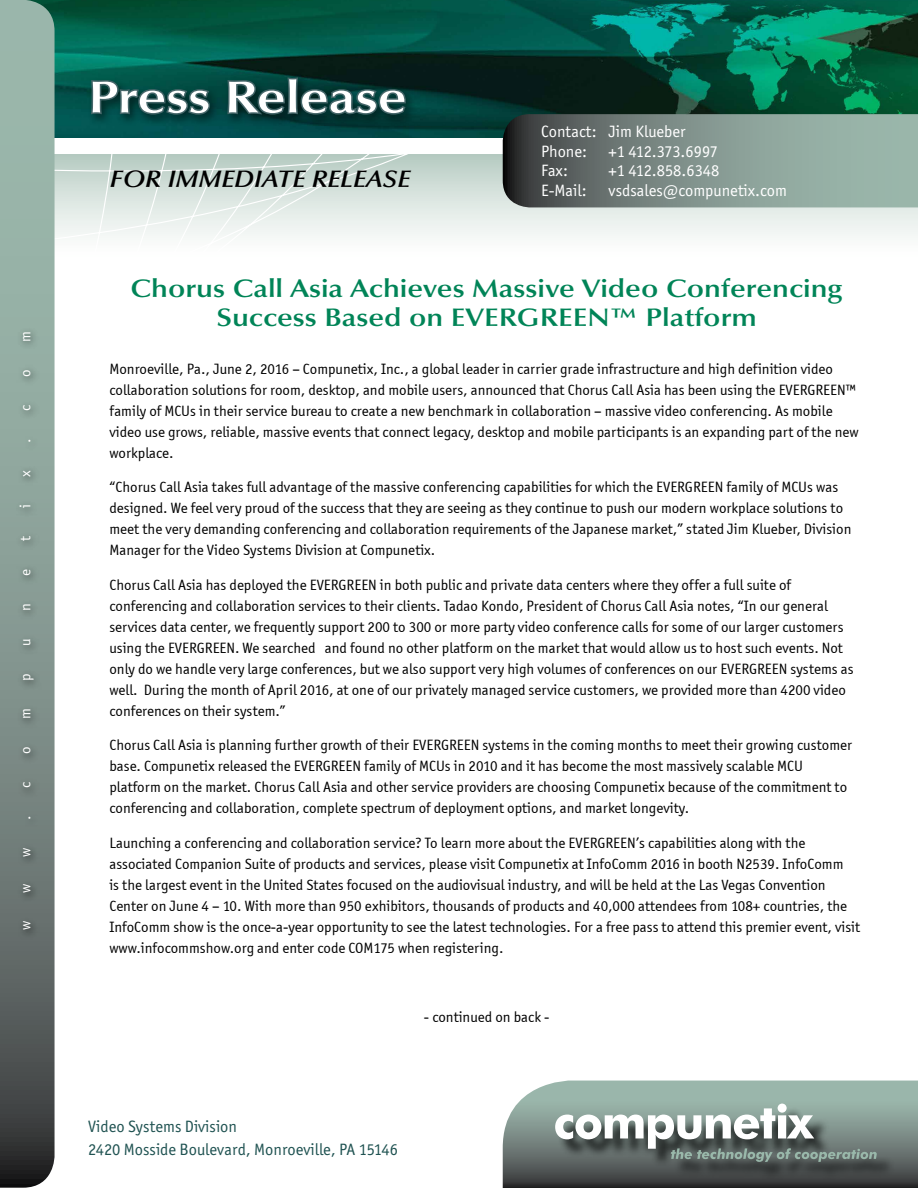
<style>
.page{position:relative;width:918px;height:1188px;background:#fff}
.page>*{position:absolute;margin:0;border:0;box-sizing:border-box;transform-origin:0 0}
.t1{font:600 45px "Optima";color:#fff;scale:1.2 1}
.t2{font:600 25.5px/28.5px "Optima";color:#008457;text-align:center;scale:1.15 1}
.t3{font:italic 600 24px "Optima";color:#000;scale:1.1 1}
.t4{font:16.5px/19.5px "Officina San ITC";color:#fff}
.t5{font:16.5px/22.5px "Officina San ITC";color:#205352}
.t6{font:16.5px "Officina San ITC";letter-spacing:-.025em;color:#fff}
.t7{font:15px/21px "Officina Sans ITCTT Book";color:#000}
.t8{font:15px "Officina Sans ITCTT Book";color:#fff}
</style>
<div class="page">
<svg style="left:641px;top:207px;width:277px;height:29px"></svg>
<svg style="left:55px;top:154px;width:586px;height:82px"></svg>
<img style="left:55px;top:0;width:863px;height:138px">
<svg style="left:503px;top:114px;width:415px;height:93px;background:#7a8b85"></svg>
<svg style="left:0;top:0;width:55px;height:1188px;background:#7b8d86"></svg>
<div style="left:88px;top:74px;width:330px;height:53px;background:#000;opacity:.5"></div>
<svg style="left:89px;top:78px;width:123px;height:39px;background:#194f4c"></svg>
<svg style="left:226px;top:76px;width:182px;height:41px;background:#1a4442"></svg>
<div style="left:14px;top:326px;width:28px;height:614px;background:#000;opacity:.75"></div>
<svg style="left:503px;top:1081px;width:415px;height:107px;background:#7f908a"></svg>
<div style="left:558px;top:1106px;width:337px;height:74px;background:#000;opacity:.75"></div>
<svg style="left:555px;top:1104px;width:322px;height:58px"></svg>
<p class="t8" style="left:17px;top:342px;width:12px;rotate:-90deg">m</p>
<p class="t8" style="left:17px;top:377px;width:9px;rotate:-90deg">o</p>
<p class="t8" style="left:17px;top:411px;width:8px;rotate:-90deg">c</p>
<p class="t8" style="left:17px;top:443px;width:6px;rotate:-90deg">.</p>
<p class="t8" style="left:17px;top:477px;width:8px;rotate:-90deg">x</p>
<p class="t8" style="left:17px;top:508px;width:5px;rotate:-90deg">i</p>
<p class="t8" style="left:17px;top:541px;width:7px;rotate:-90deg">t</p>
<p class="t8" style="left:17px;top:576px;width:8px;rotate:-90deg">e</p>
<p class="t8" style="left:17px;top:611px;width:9px;rotate:-90deg">n</p>
<p class="t8" style="left:17px;top:646px;width:9px;rotate:-90deg">u</p>
<p class="t8" style="left:17px;top:681px;width:9px;rotate:-90deg">p</p>
<p class="t8" style="left:17px;top:719px;width:12px;rotate:-90deg">m</p>
<p class="t8" style="left:17px;top:754px;width:9px;rotate:-90deg">o</p>
<p class="t8" style="left:17px;top:788px;width:8px;rotate:-90deg">c</p>
<p class="t8" style="left:17px;top:820px;width:6px;rotate:-90deg">.</p>
<p class="t8" style="left:17px;top:857px;width:11px;rotate:-90deg">w</p>
<p class="t8" style="left:17px;top:893px;width:11px;rotate:-90deg">w</p>
<p class="t8" style="left:17px;top:930px;width:11px;rotate:-90deg">w</p>
<h1 class="t1" style="left:88px;top:71px;width:267px">Press Release</h1>
<h3 class="t3" style="left:110px;top:165px;width:274px">FOR IMMEDIATE RELEASE</h3>
<p class="t4" style="left:541px;top:122px;width:146px">Contact: Jim Klueber<br>Phone:</p>
<p class="t6" style="left:609px;top:142px;width:111px">+1 412.373.6997</p>
<p class="t4" style="left:541px;top:161px;width:28px">Fax:</p>
<p class="t4" style="left:609px;top:161px;width:112px">+1 412.858.6348</p>
<p class="t4" style="left:541px;top:180px;width:47px">E-Mail:</p>
<p class="t4" style="left:609px;top:180px;width:180px">vsdsales@compunetix.com</p>
<h2 class="t2" style="left:131px;top:275px;width:621px">Chorus Call Asia Achieves Massive Video Conferencing<br>Success Based on EVERGREEN™ Platform</h2>
<p class="t7" style="left:109px;top:358px;width:751px">Monroeville, Pa., June 2, 2016 – Compunetix, Inc., a global leader in carrier grade infrastructure and high definition video collaboration solutions for room, desktop, and mobile users, announced that Chorus Call Asia has been using the EVERGREEN™ family of MCUs in their service bureau to create a new benchmark in collaboration – massive video conferencing. As mobile video use grows, reliable, massive events that connect legacy, desktop and mobile participants is an expanding part of the new workplace.</p>
<p class="t7" style="left:109px;top:477px;width:744px">“Chorus Call Asia takes full advantage of the massive conferencing capabilities for which the EVERGREEN family of MCUs was designed. We feel very proud of the success that they are seeing as they continue to push our modern workplace solutions to meet the very demanding conferencing and collaboration requirements of the Japanese market,” stated Jim Klueber, Division Manager for the Video Systems Division at Compunetix.</p>
<p class="t7" style="left:109px;top:574px;width:746px">Chorus Call Asia has deployed the EVERGREEN in both public and private data centers where they offer a full suite of conferencing and collaboration services to their clients. Tadao Kondo, President of Chorus Call Asia notes, “In our general services data center, we frequently support 200 to 300 or more party video conference calls for some of our larger customers using the EVERGREEN. We searched and found no other platform on the market that would allow us to host such events. Not only do we handle very large conferences, but we also support very high volumes of conferences on our EVERGREEN systems as well. During the month of April 2016, at one of our privately managed service customers, we provided more than 4200 video conferences on their system.”</p>
<p class="t7" style="left:109px;top:735px;width:744px">Chorus Call Asia is planning further growth of their EVERGREEN systems in the coming months to meet their growing customer base. Compunetix released the EVERGREEN family of MCUs in 2010 and it has become the most massively scalable MCU platform on the market. Chorus Call Asia and other service providers are choosing Compunetix because of the commitment to conferencing and collaboration, complete spectrum of deployment options, and market longevity.</p>
<p class="t7" style="left:109px;top:832px;width:752px">Launching a conferencing and collaboration service? To learn more about the EVERGREEN’s capabilities along with the associated Companion Suite of products and services, please visit Compunetix at InfoComm 2016 in booth N2539. InfoComm<br>is the largest event in the United States focused on the audiovisual industry, and will be held at the Las Vegas Convention Center on June 4 – 10. With more than 950 exhibitors, thousands of products and 40,000 attendees from 108+ countries, the InfoComm show is the once-a-year opportunity to see the latest technologies. For a free pass to attend this premier event, visit www.infocommshow.org and enter code COM175 when registering.</p>
<p class="t7" style="left:424px;top:1006px;width:127px">- continued on back -</p>
<p class="t5" style="left:88px;top:1115px;width:312px">Video Systems Division<br>2420 Mosside Boulevard, Monroeville, PA 15146</p>
</div>
